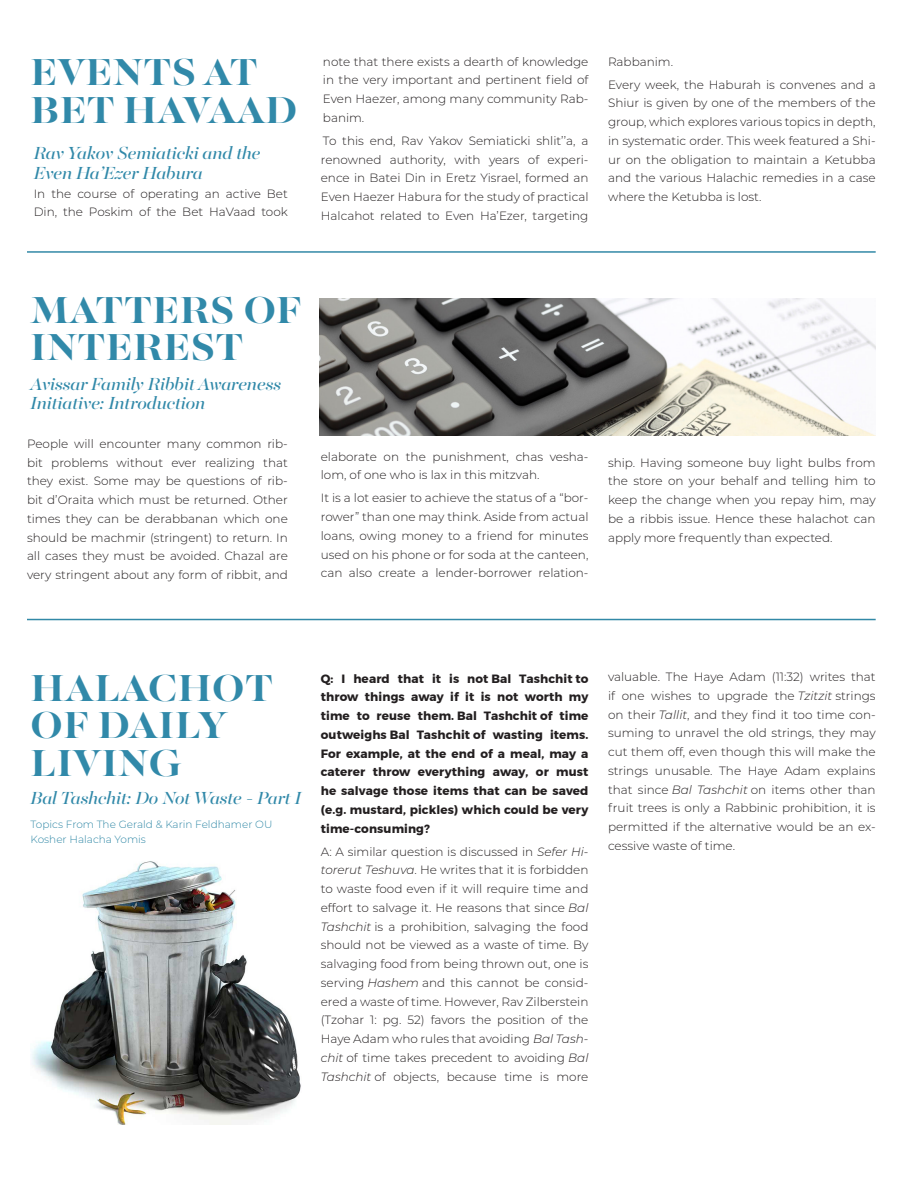
<style>
.page{position:relative;width:918px;height:1188px;background:#fff}
.page>*{position:absolute;margin:0;border:0;box-sizing:border-box;transform-origin:0 0}
.Headline{font:700 41.85px/37.2px "Majesti Banner";letter-spacing:.01em;color:#3189a9}
.subpara{font:italic 19.5px/19.5px "Majesti Banner";letter-spacing:-.02em;color:#3189a9}
.paragraph{font:300 12px/18.8px "Montserrat";color:#231f20;text-align:justify}
.paragraph-2{font:700 12px/18.8px "Montserrat";letter-spacing:.01em;color:#231f20;text-align:justify}
.paragraph-3{font:300 10.5px/15px "Montserrat";color:#3289a7}
.s1{font-style:italic}
</style>
<div class="page">
<hr style="left:27px;top:619px;width:849px;height:1px;background:#3289a7">
<hr style="left:27px;top:251px;width:849px;height:2px;background:#3289a7">
<img style="left:319px;top:299px;width:557px;height:137px">
<img style="left:31px;top:861px;width:270px;height:263px">
<p class="Headline" style="left:31px;top:57px;width:268px">EVENTS AT<br>BET HAVAAD</p>
<p class="subpara" style="left:34px;top:145px;width:229px">Rav Yakov Semiaticki and the<br>Even Ha’Ezer Habura</p>
<p class="paragraph" style="left:34px;top:184px;width:256px">In the course of operating an active Bet<br>Din, the Poskim of the Bet HaVaad took</p>
<p class="paragraph" style="left:323px;top:52px;width:267px">note that there exists a dearth of knowledge in the very important and pertinent field of Even Haezer, among many community Rab&shy;banim.</p>
<p class="paragraph" style="left:321px;top:131px;width:269px">To this end, Rav Yakov Semiaticki shlit’’a, a renowned authority, with years of experi&shy;ence in Batei Din in Eretz Yisrael, formed an Even Haezer Habura for the study of practical Halcahot related to Even Ha’Ezer, targeting</p>
<p class="paragraph" style="left:608px;top:52px;width:67px">Rabbanim.</p>
<p class="paragraph" style="left:608px;top:75px;width:269px">Every week, the Haburah is convenes and a Shiur is given by one of the members of the group, which explores various topics in depth, in systematic order. This week featured a Shi&shy;ur on the obligation to maintain a Ketubba and the various Halachic remedies in a case where the Ketubba is lost.</p>
<p class="Headline" style="left:31px;top:295px;width:272px">MATTERS OF<br>INTEREST</p>
<p class="subpara" style="left:31px;top:375px;width:252px">Avissar Family Ribbit Awareness<br>Initiative: Introduction</p>
<p class="paragraph" style="left:27px;top:434px;width:262px">People will encounter many common rib&shy;bit problems without ever realizing that they exist. Some may be questions of rib&shy;bit d’Oraita which must be returned. Other times they can be derabbanan which one should be machmir (stringent) to return. In all cases they must be avoided. Chazal are very stringent about any form of ribbit, and</p>
<p class="paragraph" style="left:321px;top:447px;width:269px">elaborate on the punishment, chas vesha&shy;lom, of one who is lax in this mitzvah.</p>
<p class="paragraph" style="left:321px;top:488px;width:269px">It is a lot easier to achieve the status of a “bor&shy;rower” than one may think. Aside from actual loans, owing money to a friend for minutes used on his phone or for soda at the canteen, can also create a lender-borrower relation-</p>
<p class="paragraph" style="left:608px;top:453px;width:269px">ship. Having someone buy light bulbs from the store on your behalf and telling him to keep the change when you repay him, may be a ribbis issue. Hence these halachot can apply more frequently than expected.</p>
<p class="Headline" style="left:31px;top:673px;width:244px">HALACHOT<br>OF DAILY<br>LIVING</p>
<p class="paragraph-2" style="left:321px;top:669px;width:269px">Q: I heard that it is not Bal Tashchit to throw things away if it is not worth my time to reuse them. Bal Tashchit of time outweighs Bal Tashchit of wasting items.<br>For example, at the end of a meal, may a caterer throw everything away, or must he salvage those items that can be saved (e.g. mustard, pickles) which could be very time-consuming?</p>
<p class="paragraph" style="left:321px;top:842px;width:269px">A: A similar question is discussed in <span class="s1">Sefer Hi&shy;torerut Teshuva</span>. He writes that it is forbidden to waste food even if it will require time and effort to salvage it. He reasons that since <span class="s1">Bal Tashchit</span> is a prohibition, salvaging the food should not be viewed as a waste of time. By salvaging food from being thrown out, one is serving <span class="s1">Hashem</span> and this cannot be consid&shy;ered a waste of time. However, Rav Zilberstein (Tzohar 1: pg. 52) favors the position of the Haye Adam who rules that avoiding <span class="s1">Bal Tash&shy;chit</span> of time takes precedent to avoiding <span class="s1">Bal Tashchit</span> of objects, because time is more</p>
<p class="subpara" style="left:31px;top:790px;width:272px">Bal Tashchit: Do Not Waste - Part I</p>
<p class="paragraph-3" style="left:31px;top:817px;width:243px">Topics From The Gerald &amp; Karin Feldhamer OU<br>Kosher Halacha Yomis</p>
<p class="paragraph" style="left:608px;top:667px;width:269px">valuable. The Haye Adam (11:32) writes that if one wishes to upgrade the <span class="s1">Tzitzit</span> strings on their <span class="s1">Tallit</span>, and they find it too time con&shy;suming to unravel the old strings, they may cut them off, even though this will make the strings unusable. The Haye Adam explains that since <span class="s1">Bal Tashchit</span> on items other than fruit trees is only a Rabbinic prohibition, it is permitted if the alternative would be an ex&shy;cessive waste of time.</p>
</div>
